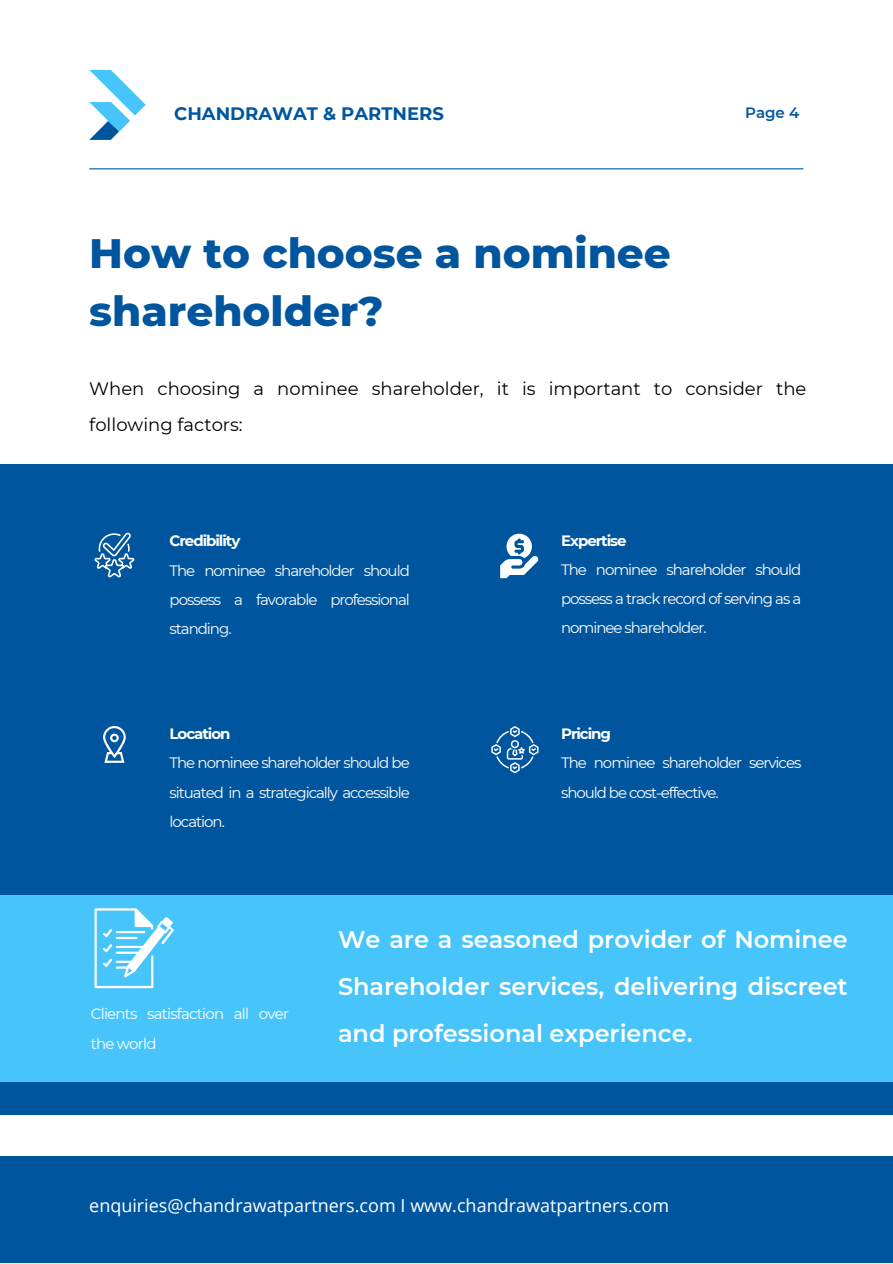
<style>
.page{position:relative;width:893px;height:1264px;background:#fff}
.page>*{position:absolute;margin:0;border:0;box-sizing:border-box;transform-origin:0 0}
.t1{font:800 42px/58.5px "Montserrat";color:#00569e}
.t2{font:600 24px/47.2px "Montserrat";color:#fff;text-align:justify}
.t3{font:18px/36px "Montserrat";color:#000}
.t4{font:18px "Open Sans";color:#fff}
.t5{font:700 18px "Montserrat";color:#00569e}
.t6{font:15px/29.2px "Montserrat";letter-spacing:-.07em;color:#fff;text-align:justify}
.t7{font:700 15px "Montserrat";letter-spacing:-.07em;color:#fff}
.t8{font:15px/29.2px "Montserrat";letter-spacing:-.05em;color:#fff}
.t9{font:600 15px "Montserrat";color:#00569e}
</style>
<div class="page">
<div style="left:0;top:464px;width:892px;height:651px;background:#00569e"></div>
<div style="left:0;top:894px;width:892px;height:187px;background:#47c5fb"></div>
<div style="left:0;top:1156px;width:892px;height:106px;background:#00569e"></div>
<svg style="left:89px;top:70px;width:56px;height:69px"></svg>
<hr style="left:89px;top:168px;width:714px;height:1px;background:#00569e">
<svg style="left:491px;top:726px;width:47px;height:47px"></svg>
<svg style="left:500px;top:533px;width:38px;height:45px"></svg>
<svg style="left:103px;top:726px;width:23px;height:36px"></svg>
<svg style="left:94px;top:532px;width:40px;height:45px"></svg>
<svg style="left:94px;top:908px;width:80px;height:80px"></svg>
<p class="t5" style="left:174px;top:102px;width:271px">CHANDRAWAT &amp; PARTNERS</p>
<p class="t9" style="left:745px;top:103px;width:55px">Page 4</p>
<p class="t1" style="left:89px;top:223px;width:583px">How to choose a nominee shareholder?</p>
<p class="t3" style="left:89px;top:371px;width:718px">When choosing a nominee shareholder, it is important to consider the following factors:</p>
<p class="t7" style="left:169px;top:532px;width:72px">Credibility</p>
<p class="t6" style="left:169px;top:555px;width:242px">The nominee shareholder should possess a favorable professional standing.</p>
<p class="t7" style="left:169px;top:724px;width:62px">Location</p>
<p class="t6" style="left:169px;top:748px;width:242px">The nominee shareholder should be situated in a strategically accessible location.</p>
<p class="t7" style="left:561px;top:531px;width:67px">Expertise</p>
<p class="t6" style="left:561px;top:554px;width:242px">The nominee shareholder should possess a track record of serving as a nominee shareholder.</p>
<p class="t7" style="left:561px;top:724px;width:51px">Pricing</p>
<p class="t6" style="left:561px;top:748px;width:242px">The nominee shareholder services should be cost-effective.</p>
<p class="t8" style="left:91px;top:999px;width:200px">Clients satisfaction all over the world</p>
<p class="t2" style="left:338px;top:915px;width:511px">We are a seasoned provider of Nominee Shareholder services, delivering discreet and professional experience.</p>
<p class="t4" style="left:89px;top:1192px;width:581px">enquiries@chandrawatpartners.com I www.chandrawatpartners.com</p>
</div>
